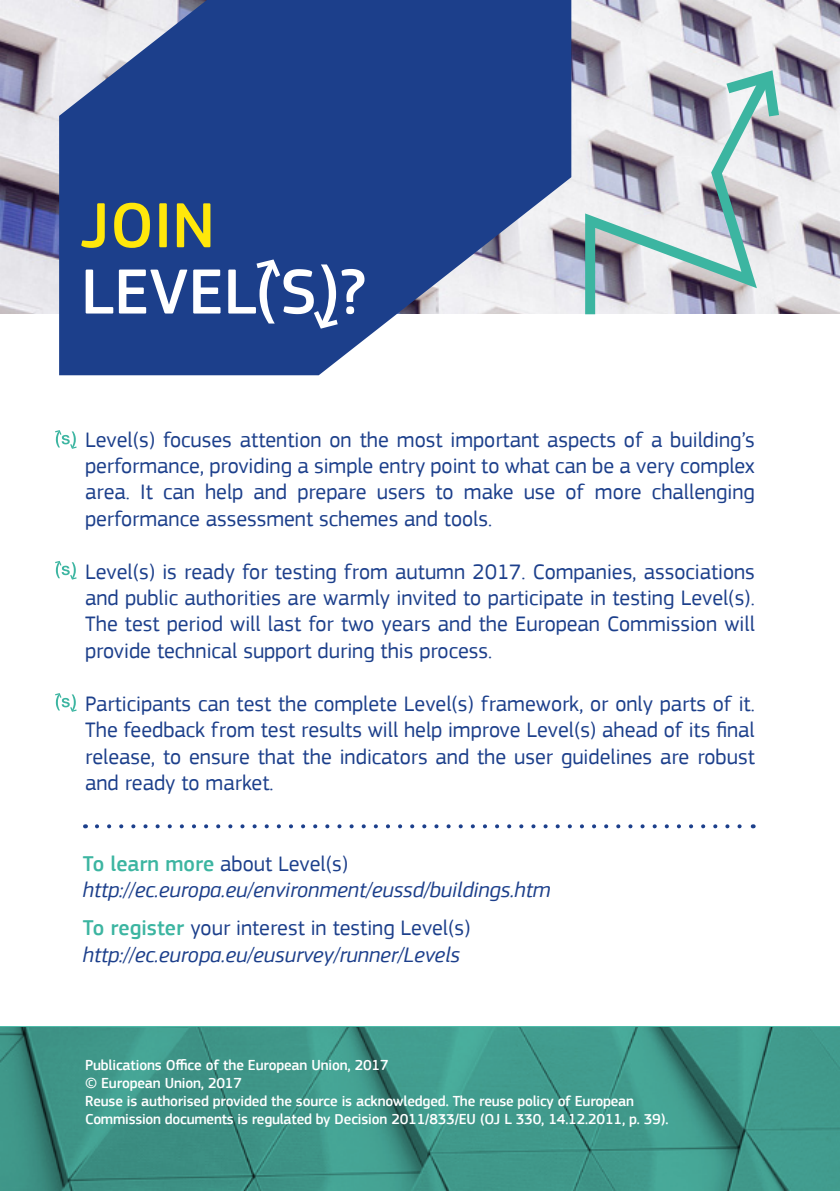
<style>
.page{position:relative;width:840px;height:1191px;background:#fff}
.page>*{position:absolute;margin:0;border:0;box-sizing:border-box;transform-origin:0 0}
.t1{font:500 66.2px "PF Square Sans Pro";color:#fff}
.t2{font:500 66.2px "PF Square Sans Pro";color:#ffe70b}
.t3{font:22px/26.4px "PF Square Sans Pro";color:#1c3f8b;text-align:justify}
.t4{font:italic 22px/26.4px "PF Square Sans Pro";color:#1c3f8b}
.t5{font:500 15px/18px "PF Square Sans Pro";letter-spacing:-.01em;color:#fff}
.s1{font-weight:500;font-style:normal;color:#3cb5a1}
.s2{font-style:normal}
</style>
<div class="page">
<img style="left:0;top:0;width:839px;height:314px">
<svg style="left:0;top:1026px;width:839px;height:165px;background:#3e9588"></svg>
<svg style="left:59px;top:0;width:512px;height:375px;background:#405d9c"></svg>
<svg style="left:97px;top:824px;width:645px;height:4px"></svg>
<svg style="left:256px;top:259px;width:24px;height:64px"></svg>
<svg style="left:313px;top:264px;width:24px;height:65px"></svg>
<svg style="left:580px;top:69px;width:196px;height:246px"></svg>
<svg style="left:715px;top:64px;width:70px;height:63px"></svg>
<svg style="left:55px;top:430px;width:22px;height:19px"></svg>
<svg style="left:55px;top:561px;width:22px;height:18px"></svg>
<svg style="left:55px;top:693px;width:22px;height:19px"></svg>
<h1 class="t2" style="left:81px;top:187px;width:136px">JOIN</h1>
<h1 class="t1" style="left:81px;top:253px;width:286px">LEVEL S ?</h1>
<p class="t3" style="left:85px;top:426px;width:670px">Level(s) focuses attention on the most important aspects of a building’s performance, providing a simple entry point to what can be a very complex area. It can help and prepare users to make use of more challenging performance assessment schemes and tools.</p>
<p class="t3" style="left:85px;top:558px;width:671px">Level(s) is ready for testing from autumn 2017. Companies, associations and public authorities are warmly invited to participate in testing Level(s).<br>The test period will last for two years and the European Commission will provide technical support during this process.</p>
<p class="t3" style="left:85px;top:690px;width:670px">Participants can test the complete Level(s) framework, or only parts of it.<br>The feedback from test results will help improve Level(s) ahead of its final release, to ensure that the indicators and the user guidelines are robust and ready to market.</p>
<p class="t4" style="left:83px;top:850px;width:469px"><span class="s1">To learn more</span> <span class="s2">about Level(s) </span>http://ec.europa.eu/environment/eussd/buildings.htm</p>
<p class="t4" style="left:83px;top:915px;width:389px"><span class="s1">To register</span> <span class="s2">your interest in testing Level(s) </span>http://ec.europa.eu/eusurvey/runner/Levels</p>
<p class="t5" style="left:85px;top:1056px;width:584px">Publications Office of the European Union, 2017<br>© European Union, 2017<br>Reuse is authorised provided the source is acknowledged. The reuse policy of European Commission documents is regulated by Decision 2011/833/EU (OJ L 330, 14.12.2011, p. 39).</p>
</div>
